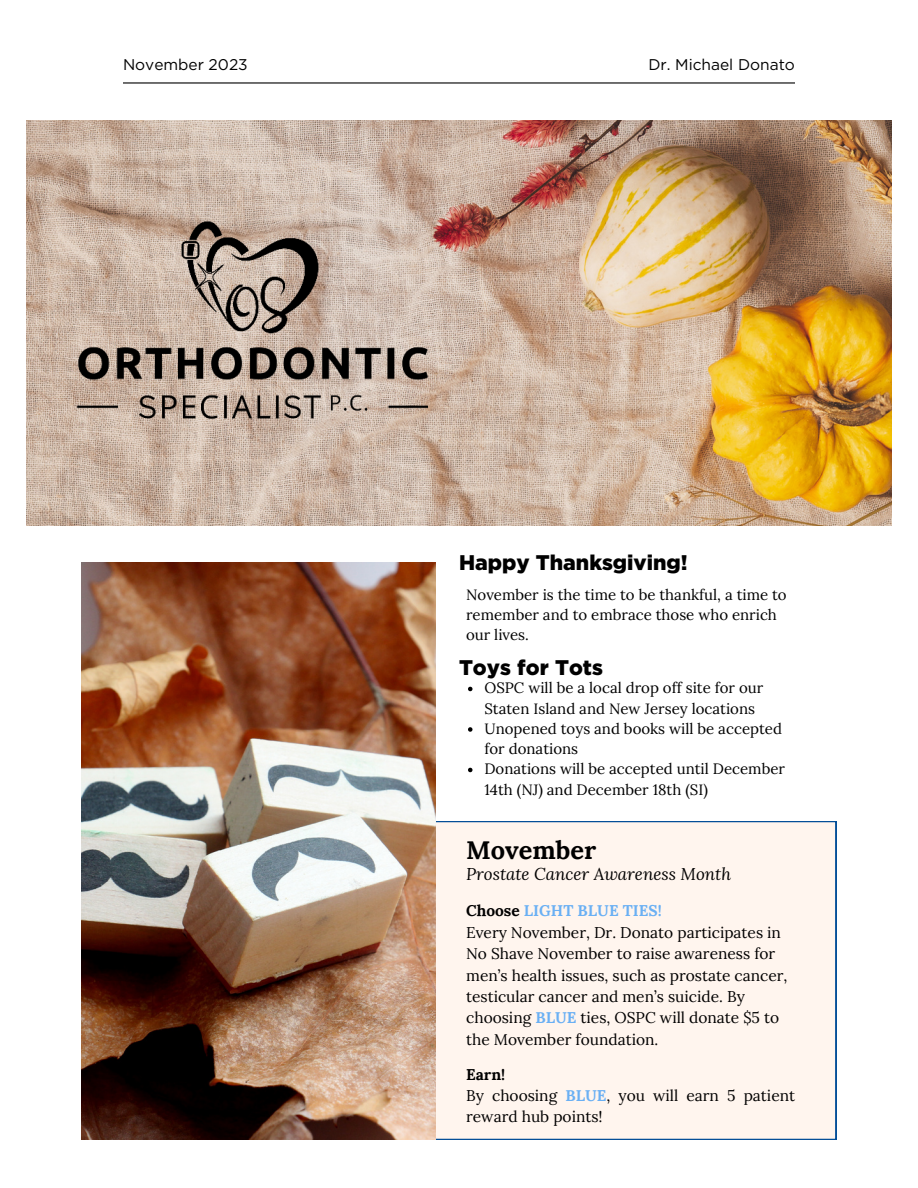
<style>
.page{position:relative;width:918px;height:1188px;background:#fff}
.page>*{position:absolute;margin:0;border:0;box-sizing:border-box;transform-origin:0 0}
.t1{font:700 25.35px "Lora";color:#000}
.t2{font:900 21.15px "Gotham";color:#000}
.t3{font:italic 16.95px "Lora";color:#000}
.t4{font:15.45px/21.3px "Lora";color:#000}
.t5{font:15.45px "Gotham";color:#000}
.t6{font:15px/20.2px "Lora";color:#000}
.s1{font-weight:700}
.s2{font-weight:700;color:#6ab0f4}
</style>
<div class="page">
<img style="left:26px;top:121px;width:865px;height:405px">
<img style="left:179px;top:220px;width:141px;height:115px">
<div style="left:435px;top:821px;width:401px;height:319px;background:#fff5ee"></div>
<img style="left:82px;top:562px;width:353px;height:578px">
<hr style="left:123px;top:82px;width:672px;height:2px;background:#010101">
<img style="left:71px;top:344px;width:357px;height:81px">
<svg style="left:468px;top:687px;width:4px;height:4px"></svg>
<svg style="left:468px;top:727px;width:4px;height:5px"></svg>
<svg style="left:468px;top:768px;width:4px;height:4px"></svg>
<p class="t5" style="left:123px;top:55px;width:126px">November 2023</p>
<p class="t5" style="left:648px;top:55px;width:148px">Dr. Michael Donato</p>
<h2 class="t2" style="left:459px;top:548px;width:230px">Happy Thanksgiving!</h2>
<p class="t6" style="left:466px;top:583px;width:322px">November is the time to be thankful, a time to remember and to embrace those who enrich our lives.</p>
<h2 class="t2" style="left:459px;top:653px;width:145px">Toys for Tots</h2>
<p class="t6" style="left:484px;top:677px;width:302px">OSPC will be a local drop off site for our Staten Island and New Jersey locations Unopened toys and books will be accepted for donations<br>Donations will be accepted until December 14th (NJ) and December 18th (SI)</p>
<h1 class="t1" style="left:466px;top:828px;width:132px">Movember</h1>
<p class="t3" style="left:466px;top:862px;width:266px">Prostate Cancer Awareness Month</p>
<p class="t4" style="left:466px;top:899px;width:323px"><span class="s1">Choose</span> <span class="s2">LIGHT BLUE TIES!<br></span>Every November, Dr. Donato participates in No Shave November to raise awareness for men’s health issues, such as prostate cancer, testicular cancer and men’s suicide. By choosing <span class="s2">BLUE</span> ties, OSPC will donate $5 to the Movember foundation.</p>
<p class="t4" style="left:466px;top:1062px;width:331px"><span class="s1">Earn!<br></span>By choosing <span class="s2">BLUE</span>, you will earn 5 patient reward hub points!</p>
</div>
